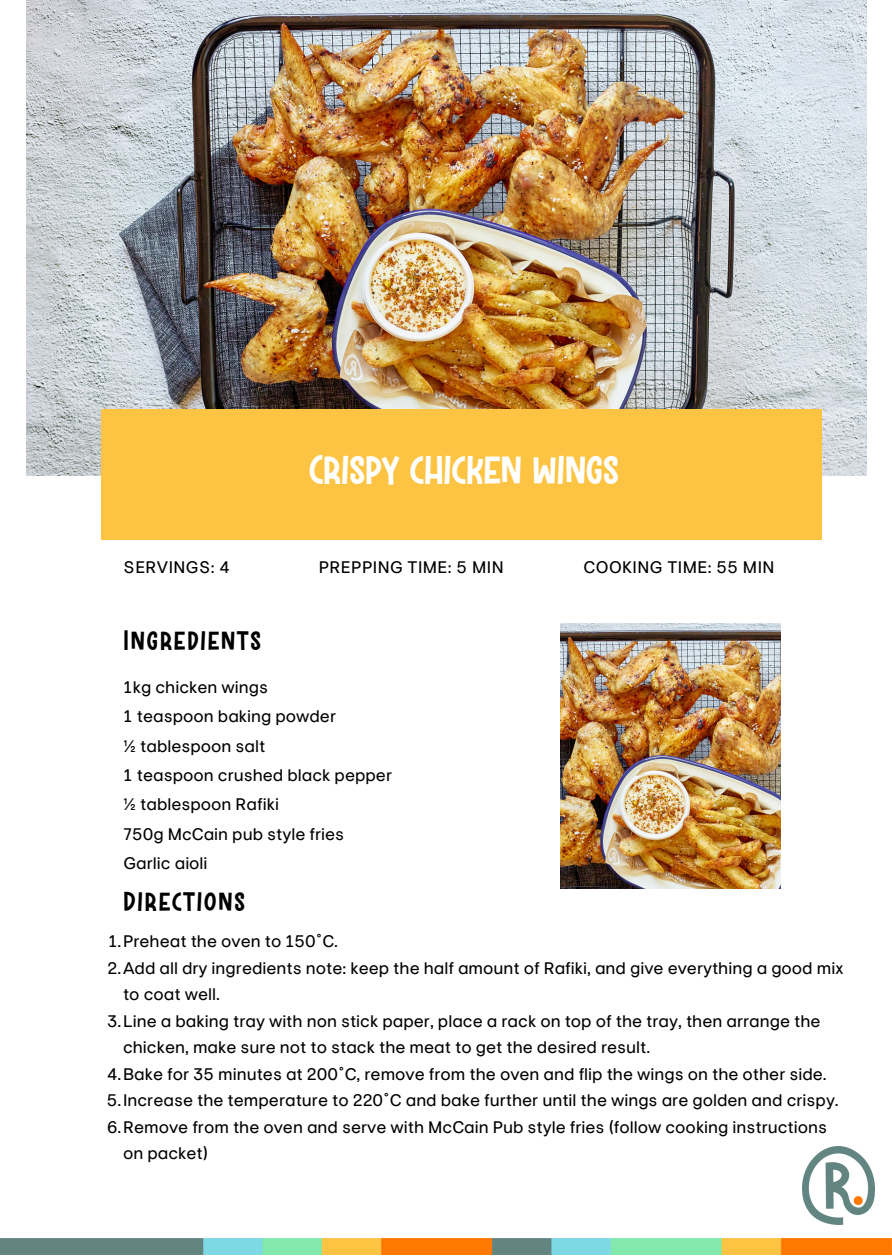
<style>
.page{position:relative;width:892px;height:1258px;background:#fff}
.page>*{position:absolute;margin:0;border:0;box-sizing:border-box;transform-origin:0 0}
.t1{font:41.7px "Rockinsoda";color:#fff}
.t2{font:27.9px "Rockinsoda";letter-spacing:.07em;color:#000}
.t3{font:16.8px/29.4px "Europa Nuova";color:#000}
.t4{font:16.8px "Europa Nuova";letter-spacing:.025em;color:#000}
</style>
<div class="page">
<img style="left:560px;top:623px;width:220px;height:265px">
<img style="left:27px;top:0;width:839px;height:476px">
<div style="left:101px;top:410px;width:721px;height:130px;background:#fcc442"></div>
<img style="left:802px;top:1146px;width:71px;height:79px">
<img style="left:0;top:1239px;width:891px;height:15px">
<h1 class="t1" style="left:309px;top:452px;width:311px">CRISPY CHICKEN WINGS</h1>
<p class="t4" style="left:124px;top:556px;width:108px">SERVINGS: 4</p>
<p class="t4" style="left:319px;top:556px;width:186px">PREPPING TIME: 5 MIN</p>
<p class="t4" style="left:583px;top:556px;width:192px">COOKING TIME: 55 MIN</p>
<h2 class="t2" style="left:124px;top:628px;width:139px">INGREDIENTS</h2>
<p class="t3" style="left:124px;top:673px;width:270px">1kg chicken wings<br>1 teaspoon baking powder<br>½ tablespoon salt<br>1 teaspoon crushed black pepper ½ tablespoon Rafiki<br>750g McCain pub style fries<br>Garlic aioli</p>
<h2 class="t2" style="left:124px;top:889px;width:123px">DIRECTIONS</h2>
<p class="t3" style="left:108px;top:927px;width:231px">1.Preheat the oven to 150˚C.</p>
<p class="t3" style="left:108px;top:953px;width:737px">2.Add all dry ingredients note: keep the half amount of Rafiki, and give everything a good mix</p>
<p class="t3" style="left:123px;top:980px;width:98px">to coat well.</p>
<p class="t3" style="left:107px;top:1006px;width:714px">3.Line a baking tray with non stick paper, place a rack on top of the tray, then arrange the</p>
<p class="t3" style="left:123px;top:1033px;width:528px">chicken, make sure not to stack the meat to get the desired result.</p>
<p class="t3" style="left:107px;top:1059px;width:721px">4.Bake for 35 minutes at 200˚C, remove from the oven and flip the wings on the other side.</p>
<p class="t3" style="left:107px;top:1086px;width:733px">5.Increase the temperature to 220˚C and bake further until the wings are golden and crispy.</p>
<p class="t3" style="left:107px;top:1112px;width:721px">6.Remove from the oven and serve with McCain Pub style fries (follow cooking instructions</p>
<p class="t3" style="left:123px;top:1139px;width:87px">on packet)</p>
</div>
